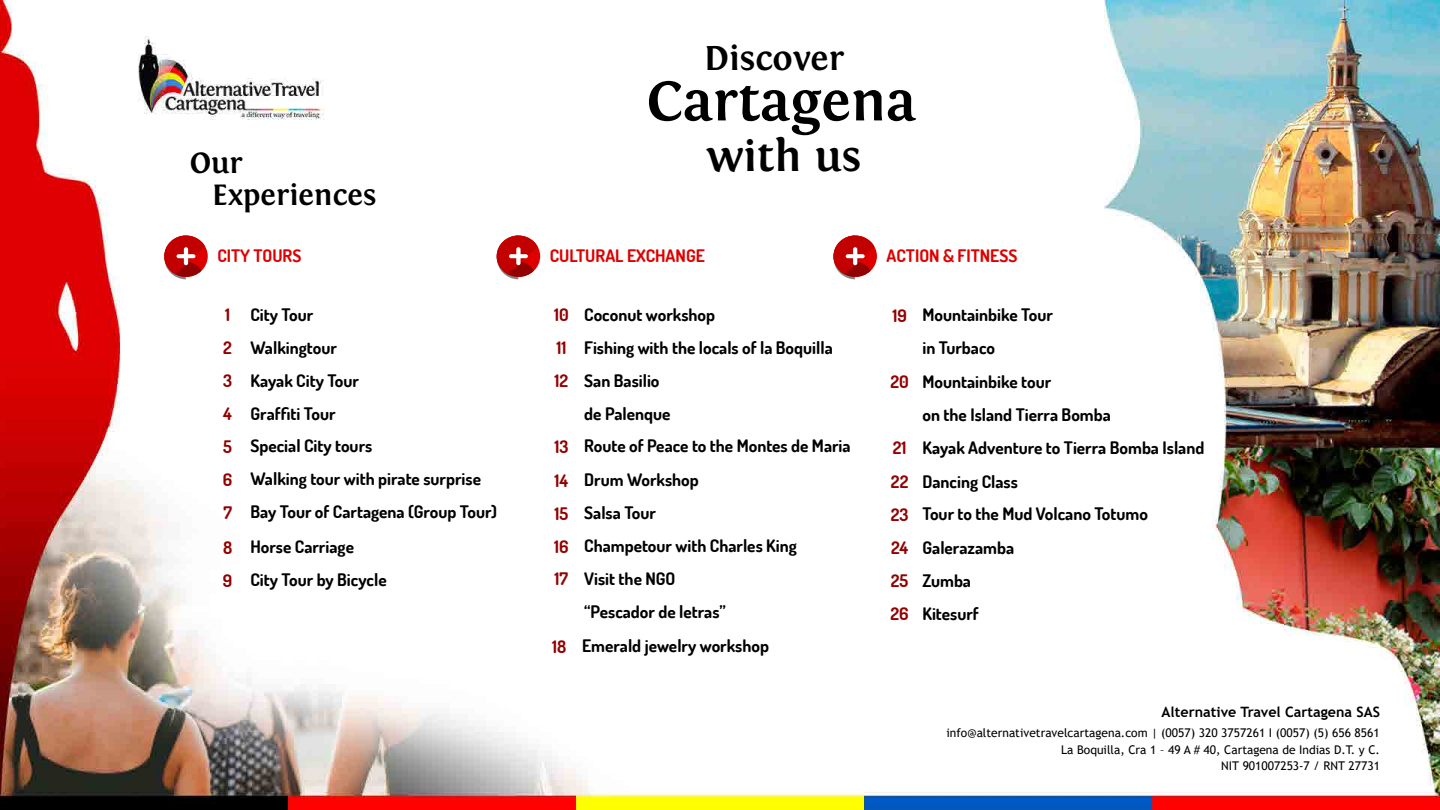
<style>
.page{position:relative;width:1440px;height:810px;background:#fff}
.page>*{position:absolute;margin:0;border:0;box-sizing:border-box;transform-origin:0 0}
.t1{font:700 58.5px "Fontin";color:#000}
.t2{font:700 45px "Fontin";color:#000}
.t3{font:700 36px "Fontin";color:#000}
.t4{font:700 30.75px/32.2px "Fontin";color:#000}
.t5{font:700 17.25px/32.9px "Dosis";color:#000}
.t6{font:700 17.25px/32.8px "Dosis";color:#920000;text-align:justify}
.t7{font:700 17.25px "Dosis";color:#de0000}
.t8{font:700 14.25px "Trebuchet MS";color:#000}
.t9{font:12px/16.5px "Trebuchet MS";color:#000;text-align:right}
.s1{color:#920000}
</style>
<div class="page">
<img style="left:0;top:0;width:1440px;height:810px">
<svg style="left:164px;top:236px;width:44px;height:43px"></svg>
<svg style="left:497px;top:236px;width:43px;height:43px"></svg>
<svg style="left:833px;top:236px;width:44px;height:43px"></svg>
<h3 class="t3" style="left:704px;top:38px;width:141px">Discover</h3>
<h1 class="t1" style="left:646px;top:68px;width:271px">Cartagena</h1>
<h2 class="t2" style="left:706px;top:131px;width:156px">with us</h2>
<h3 class="t4" style="left:212px;top:147px;width:165px;text-indent:-23px">Our<br>Experiences</h3>
<p class="t7" style="left:217px;top:244px;width:86px">CITY TOURS</p>
<p class="t7" style="left:550px;top:244px;width:157px">CULTURAL EXCHANGE</p>
<p class="t7" style="left:887px;top:244px;width:132px">ACTION &amp; FITNESS</p>
<p class="t5" style="left:250px;top:298px;width:64px">City Tour</p>
<p class="t5" style="left:584px;top:298px;width:132px">Coconut workshop</p>
<p class="t5" style="left:250px;top:330px;width:88px">Walkingtour</p>
<p class="t5" style="left:923px;top:298px;width:132px">Mountainbike Tour</p>
<p class="t6" style="left:225px;top:298px;width:6px">1</p>
<p class="t6" style="left:554px;top:298px;width:16px">10</p>
<p class="t6" style="left:223px;top:331px;width:10px">2</p>
<p class="t6" style="left:892px;top:299px;width:16px">19</p>
<p class="t5" style="left:584px;top:330px;width:250px">Fishing with the locals of la Boquilla</p>
<p class="t5" style="left:923px;top:331px;width:74px">in Turbaco</p>
<p class="t6" style="left:556px;top:331px;width:11px">11</p>
<p class="t5" style="left:251px;top:363px;width:110px">Kayak City Tour</p>
<p class="t5" style="left:584px;top:363px;width:77px">San Basilio</p>
<p class="t5" style="left:251px;top:396px;width:87px">Graffiti Tour</p>
<p class="t5" style="left:584px;top:396px;width:88px">de Palenque</p>
<p class="t6" style="left:223px;top:364px;width:10px">3</p>
<p class="t6" style="left:555px;top:364px;width:15px">12</p>
<p class="t6" style="left:223px;top:397px;width:10px">4</p>
<p class="t6" style="left:890px;top:365px;width:20px">20</p>
<p class="t5" style="left:923px;top:364px;width:190px">Mountainbike tour<br>on the Island Tierra Bomba</p>
<p class="t5" style="left:250px;top:429px;width:123px">Special City tours</p>
<p class="t5" style="left:584px;top:429px;width:268px">Route of Peace to the Montes de Maria</p>
<p class="t5" style="left:250px;top:462px;width:232px">Walking tour with pirate surprise</p>
<p class="t5" style="left:584px;top:463px;width:116px">Drum Workshop</p>
<p class="t5" style="left:923px;top:430px;width:283px">Kayak Adventure to Tierra Bomba Island</p>
<p class="t6" style="left:223px;top:430px;width:10px">5</p>
<p class="t6" style="left:554px;top:430px;width:15px">13</p>
<p class="t6" style="left:223px;top:463px;width:11px">6</p>
<p class="t6" style="left:555px;top:464px;width:15px">14</p>
<p class="t6" style="left:893px;top:431px;width:15px">21</p>
<p class="t5" style="left:923px;top:464px;width:227px">Dancing Class<br>Tour to the Mud Volcano Totumo</p>
<p class="t6" style="left:891px;top:465px;width:19px">22<br>23</p>
<p class="t5" style="left:251px;top:495px;width:248px">Bay Tour of Cartagena (Group Tour)</p>
<p class="t5" style="left:584px;top:496px;width:214px">Salsa Tour<br>Champetour with Charles King<br>Visit the NGO<br>“Pescador de letras”</p>
<p class="t6" style="left:223px;top:496px;width:10px">7</p>
<p class="t6" style="left:554px;top:497px;width:16px">15<br>16<br>17</p>
<p class="t5" style="left:250px;top:530px;width:105px">Horse Carriage</p>
<p class="t5" style="left:923px;top:531px;width:93px">Galerazamba</p>
<p class="t5" style="left:250px;top:563px;width:138px">City Tour by Bicycle</p>
<p class="t5" style="left:923px;top:564px;width:58px">Zumba<br>Kitesurf</p>
<p class="t6" style="left:223px;top:531px;width:11px">8</p>
<p class="t6" style="left:891px;top:531px;width:19px">24</p>
<p class="t6" style="left:223px;top:564px;width:11px">9</p>
<p class="t6" style="left:891px;top:564px;width:19px">25</p>
<p class="t6" style="left:891px;top:596px;width:20px">26</p>
<p class="t5" style="left:552px;top:629px;width:218px"><span class="s1">18</span> Emerald jewelry workshop</p>
<p class="t8" style="left:1162px;top:703px;width:220px">Alternative Travel Cartagena SAS</p>
<p class="t9" style="left:947px;top:725px;width:435px">info@alternativetravelcartagena.com | (0057) 320 3757261 I (0057) (5) 656 8561<br>La Boquilla, Cra 1 – 49 A # 40, Cartagena de Indias D.T. y C.<br>NIT 901007253-7 / RNT 27731</p>
</div>
